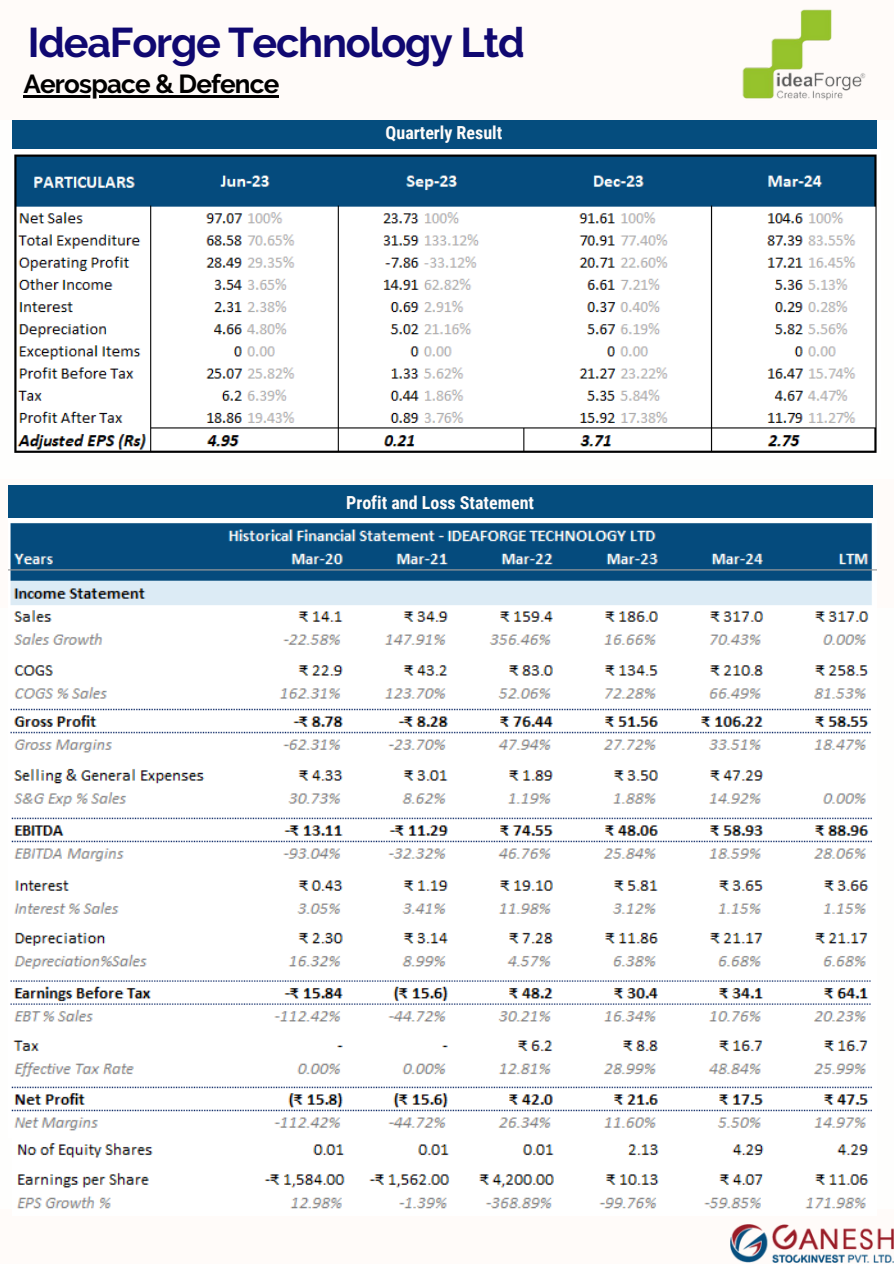
<style>
.page{position:relative;width:894px;height:1264px;background:#fff}
.page>*{position:absolute;margin:0;border:0;box-sizing:border-box;transform-origin:0 0}
.t1{font:700 41.4px "Raleway";letter-spacing:-.03em;color:#100871}
.t2{font:700 26.1px "Raleway";letter-spacing:-.03em;color:#010000}
.t3{font:700 18px "Roboto Condensed";color:#fffbf9}
</style>
<div class="page">
<div style="left:0;top:1208px;width:893px;height:55px;background:#fffbf9"></div>
<img style="left:730px;top:1224px;width:163px;height:38px">
<div style="left:0;top:479px;width:893px;height:129px;background:#fffbf9"></div>
<div style="left:12px;top:116px;width:864px;height:36px;background:#054d7e"></div>
<div style="left:8px;top:485px;width:864px;height:37px;background:#054d7e"></div>
<div style="left:0;top:0;width:893px;height:120px;background:#fffbf9"></div>
<img style="left:742px;top:9px;width:124px;height:92px">
<img style="left:12px;top:150px;width:865px;height:303px">
<img style="left:9px;top:518px;width:867px;height:613px">
<img style="left:17px;top:1143px;width:852px;height:66px">
<hr style="left:23px;top:95px;width:255px;height:2px;background:#010000">
<p class="t1" style="left:28px;top:18px;width:498px">IdeaForge Technology Ltd</p>
<p class="t2" style="left:23px;top:68px;width:257px">Aerospace &amp; Defence</p>
<h2 class="t3" style="left:385px;top:123px;width:118px">Quarterly Result</h2>
<p class="t3" style="left:346px;top:492px;width:189px">Profit and Loss Statement</p>
</div>
